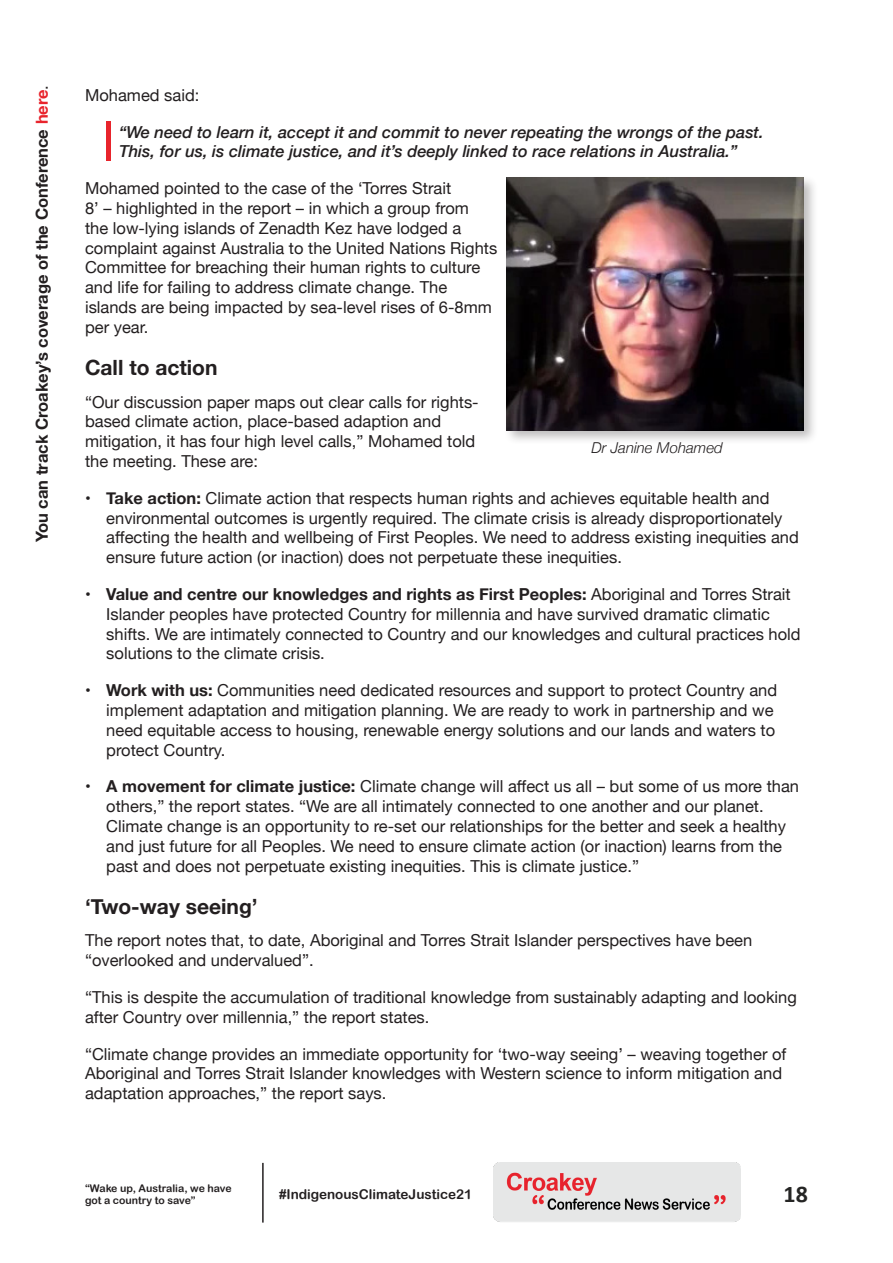
<style>
.page{position:relative;width:893px;height:1263px;background:#fff}
.page>*{position:absolute;margin:0;border:0;box-sizing:border-box;transform-origin:0 0}
.t1{font:700 24px "Calibri";color:#252524}
.Sub_Head{font:700 21px "Helvetica Neue";color:#231f20}
.t2{font:16.5px/19.8px "Helvetica Neue";color:#231f20}
.Quote_indented{font:italic 500 16.5px/19.8px "Helvetica Neue";color:#231f20}
.t3{font:700 16.5px "Helvetica Neue";color:#231f20}
.Captions{font:italic 300 15px "Helvetica Neue";color:#231f20}
.t4{font:13.5px "Arial Rounded MT Bold";color:#231f20}
.t5{font:10.5px/12.6px "Arial Rounded MT Bold";color:#231f20}
.s1{color:#e8242c}
.s2{font-weight:400}
.s3{font-weight:700}
</style>
<div class="page">
<img style="left:494px;top:1163px;width:247px;height:59px">
<hr style="left:262px;top:1163px;width:2px;height:59px;background:#231f20">
<div style="left:106px;top:121px;width:5px;height:40px;background:#e8242c"></div>
<div style="left:504px;top:174px;width:315px;height:271px;background:#231f20;opacity:.3"></div>
<img style="left:507px;top:178px;width:296px;height:252px">
<p class="t3" style="left:29px;top:542px;width:459px;rotate:-90deg">You can track Croakey’s coverage of the Conference <span class="s1">here</span><span class="s2">.</span></p>
<p class="t2" style="left:85px;top:86px;width:116px">Mohamed said:</p>
<p class="Quote_indented" style="left:119px;top:121px;width:646px">“We need to learn it, accept it and commit to never repeating the wrongs of the past.<br>This, for us, is climate justice, and it’s deeply linked to race relations in Australia.”</p>
<p class="t2" style="left:85px;top:179px;width:414px">Mohamed pointed to the case of the ‘Torres Strait<br>8’ – highlighted in the report – in which a group from<br>the low-lying islands of Zenadth Kez have lodged a complaint against Australia to the United Nations Rights Committee for breaching their human rights to culture and life for failing to address climate change. The islands are being impacted by sea-level rises of 6-8mm per year.</p>
<p class="Sub_Head" style="left:85px;top:351px;width:134px">Call to action</p>
<p class="t2" style="left:85px;top:393px;width:395px">“Our discussion paper maps out clear calls for rights&shy;based climate action, place-based adaption and mitigation, it has four high level calls,” Mohamed told the meeting. These are:</p>
<p class="t2" style="left:106px;top:489px;width:694px;text-indent:-21px"><span class="s3">• Take action:</span> Climate action that respects human rights and achieves equitable health and environmental outcomes is urgently required. The climate crisis is already disproportionately affecting the health and wellbeing of First Peoples. We need to address existing inequities and ensure future action (or inaction) does not perpetuate these inequities.</p>
<p class="t2" style="left:106px;top:585px;width:696px;text-indent:-21px"><span class="s3">• Value and centre our knowledges and rights as First Peoples:</span> Aboriginal and Torres Strait Islander peoples have protected Country for millennia and have survived dramatic climatic shifts. We are intimately connected to Country and our knowledges and cultural practices hold solutions to the climate crisis.</p>
<p class="t2" style="left:106px;top:681px;width:672px;text-indent:-21px"><span class="s3">• Work with us:</span> Communities need dedicated resources and support to protect Country and implement adaptation and mitigation planning. We are ready to work in partnership and we need equitable access to housing, renewable energy solutions and our lands and waters to protect Country.</p>
<p class="t2" style="left:106px;top:778px;width:694px;text-indent:-21px"><span class="s3">• A movement for climate justice:</span> Climate change will affect us all – but some of us more than others,” the report states. “We are all intimately connected to one another and our planet.<br>Climate change is an opportunity to re-set our relationships for the better and seek a healthy and just future for all Peoples. We need to ensure climate action (or inaction) learns from the past and does not perpetuate existing inequities. This is climate justice.”</p>
<p class="Sub_Head" style="left:85px;top:890px;width:174px">‘Two-way seeing’</p>
<p class="t2" style="left:85px;top:932px;width:669px">The report notes that, to date, Aboriginal and Torres Strait Islander perspectives have been “overlooked and undervalued”.</p>
<p class="t2" style="left:85px;top:988px;width:713px">“This is despite the accumulation of traditional knowledge from sustainably adapting and looking after Country over millennia,” the report states.</p>
<p class="t2" style="left:85px;top:1045px;width:703px">“Climate change provides an immediate opportunity for ‘two-way seeing’ – weaving together of<br>Aboriginal and Torres Strait Islander knowledges with Western science to inform mitigation and adaptation approaches,” the report says.</p>
<p class="Captions" style="left:592px;top:436px;width:133px">Dr Janine Mohamed</p>
<p class="t5" style="left:85px;top:1181px;width:148px">“Wake up, Australia, we have got a country to save”</p>
<p class="t4" style="left:279px;top:1186px;width:195px">#IndigenousClimateJustice21</p>
<h1 class="t1" style="left:784px;top:1178px;width:26px">18</h1>
</div>
